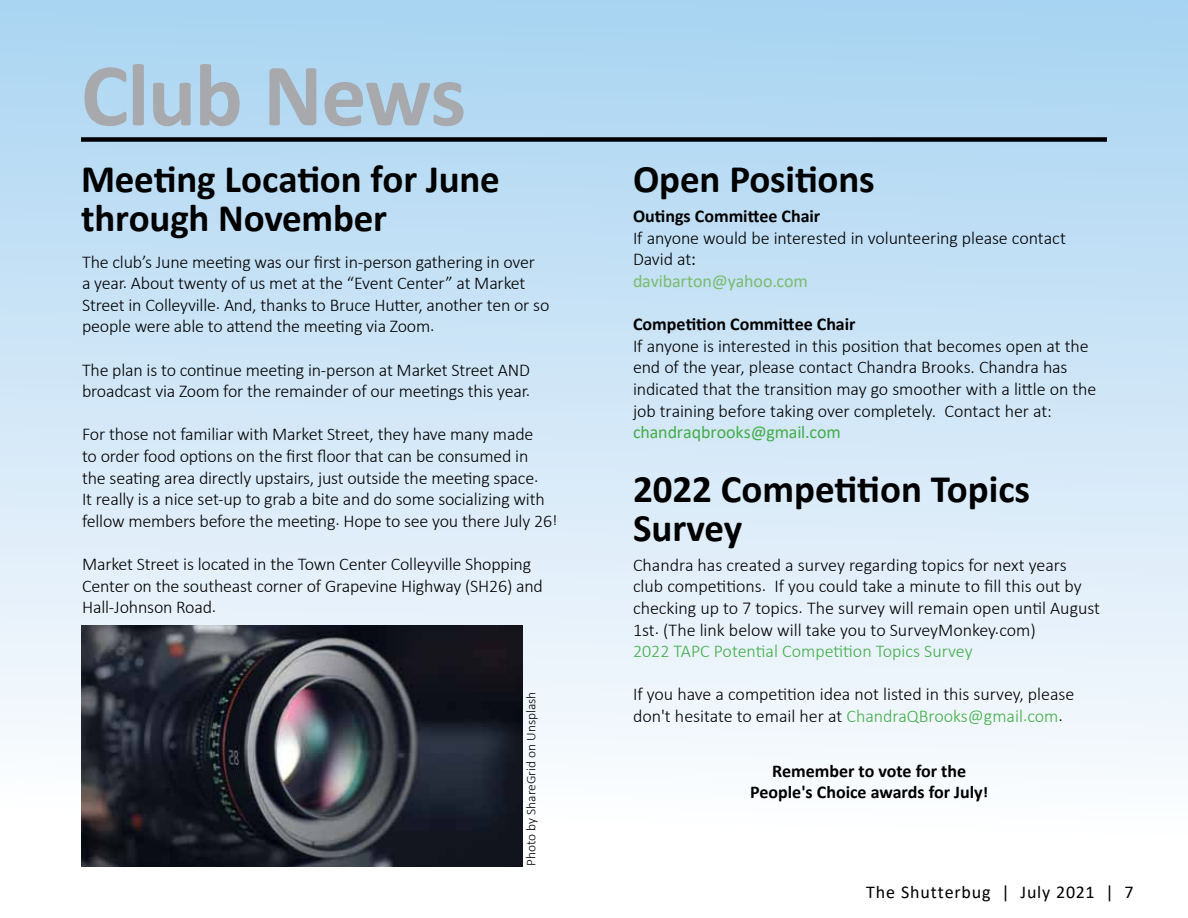
<style>
.page{position:relative;width:1188px;height:918px;background:#fff}
.page>*{position:absolute;margin:0;border:0;box-sizing:border-box;transform-origin:0 0}
.t1{font:700 90px "Calibri";letter-spacing:-.015em;color:#a7a9ac}
.t2{font:700 39px/39px "Calibri";letter-spacing:-.005em;color:#000}
.t3{font:300 18px/21.6px "Calibri";letter-spacing:-.01em;color:#000}
.t4{font:700 18px/21.6px "Calibri";color:#000;text-align:center}
.t5{font:300 18px "Calibri";color:#41ad49}
.t6{font:18px "Calibri";letter-spacing:.045em;color:#000}
.t7{font:18px "Calibri";letter-spacing:-.005em;color:#41ad49}
.t8{font:300 13.5px "Calibri";color:#000}
.s1{font-weight:400}
.s2{font-weight:400;color:#79bc6f}
.s3{color:#41ad49}
</style>
<div class="page">
<div style="left:0;top:0;width:1188px;height:846px;background:linear-gradient(to bottom,#a8d3f1,#fefdfe)"></div>
<div style="left:81px;top:137px;width:1026px;height:5px;background:#000"></div>
<img style="left:81px;top:626px;width:442px;height:240px">
<h1 class="t1" style="left:81px;top:32px;width:387px">Club News</h1>
<h2 class="t2" style="left:81px;top:159px;width:420px">Meeting Location for June through November</h2>
<p class="t3" style="left:82px;top:251px;width:469px">The club’s June meeting was our first in-person gathering in over<br>a year. About twenty of us met at the “Event Center” at Market Street in Colleyville. And, thanks to Bruce Hutter, another ten or so people were able to attend the meeting via Zoom.</p>
<p class="t3" style="left:82px;top:359px;width:450px">The plan is to continue meeting in-person at Market Street AND broadcast via Zoom for the remainder of our meetings this year.</p>
<p class="t3" style="left:82px;top:423px;width:477px">For those not familiar with Market Street, they have many made<br>to order food options on the first floor that can be consumed in<br>the seating area directly upstairs, just outside the meeting space.<br>It really is a nice set-up to grab a bite and do some socializing with fellow members before the meeting. Hope to see you there July 26!</p>
<p class="t3" style="left:82px;top:553px;width:462px">Market Street is located in the Town Center Colleyville Shopping<br>Center on the southeast corner of Grapevine Highway (SH26) and<br>Hall-Johnson Road.</p>
<p class="t8" style="left:523px;top:866px;width:176px;rotate:-90deg">Photo by ShareGrid on Unsplash</p>
<h2 class="t2" style="left:633px;top:159px;width:243px">Open Positions</h2>
<p class="t4" style="left:633px;top:205px;width:189px">Outings Committee Chair</p>
<p class="t3" style="left:633px;top:227px;width:435px">If anyone would be interested in volunteering please contact<br>David at<span class="s1">:<br></span><span class="s2">davibarton@yahoo.com</span></p>
<p class="t4" style="left:633px;top:313px;width:224px">Competition Committee Chair</p>
<p class="t3" style="left:633px;top:335px;width:465px">If anyone is interested in this position that becomes open at the end of the year, please contact Chandra Brooks. Chandra has indicated that the transition may go smoother with a little on the job training before taking over completely. Contact her at:</p>
<p class="t7" style="left:633px;top:420px;width:209px">chandraqbrooks@gmail.com</p>
<h2 class="t2" style="left:633px;top:469px;width:399px">2022 Competition Topics<br>Survey</h2>
<p class="t3" style="left:633px;top:554px;width:469px">Chandra has created a survey regarding topics for next years club competitions. If you could take a minute to fill this out by checking up to 7 topics. The survey will remain open until August 1st. (The link below will take you to SurveyMonkey.com)</p>
<p class="t5" style="left:633px;top:640px;width:341px">2022 TAPC Potential Competition Topics Survey</p>
<p class="t3" style="left:633px;top:684px;width:443px">If you have a competition idea not listed in this survey, please don't hesitate to email her at <span class="s3">ChandraQBrooks@gmail.com</span>.</p>
<p class="t4" style="left:750px;top:760px;width:240px">Remember to vote for the<br>People's Choice awards for July!</p>
<p class="t6" style="left:866px;top:880px;width:269px">The Shutterbug | July 2021 | 7</p>
</div>
